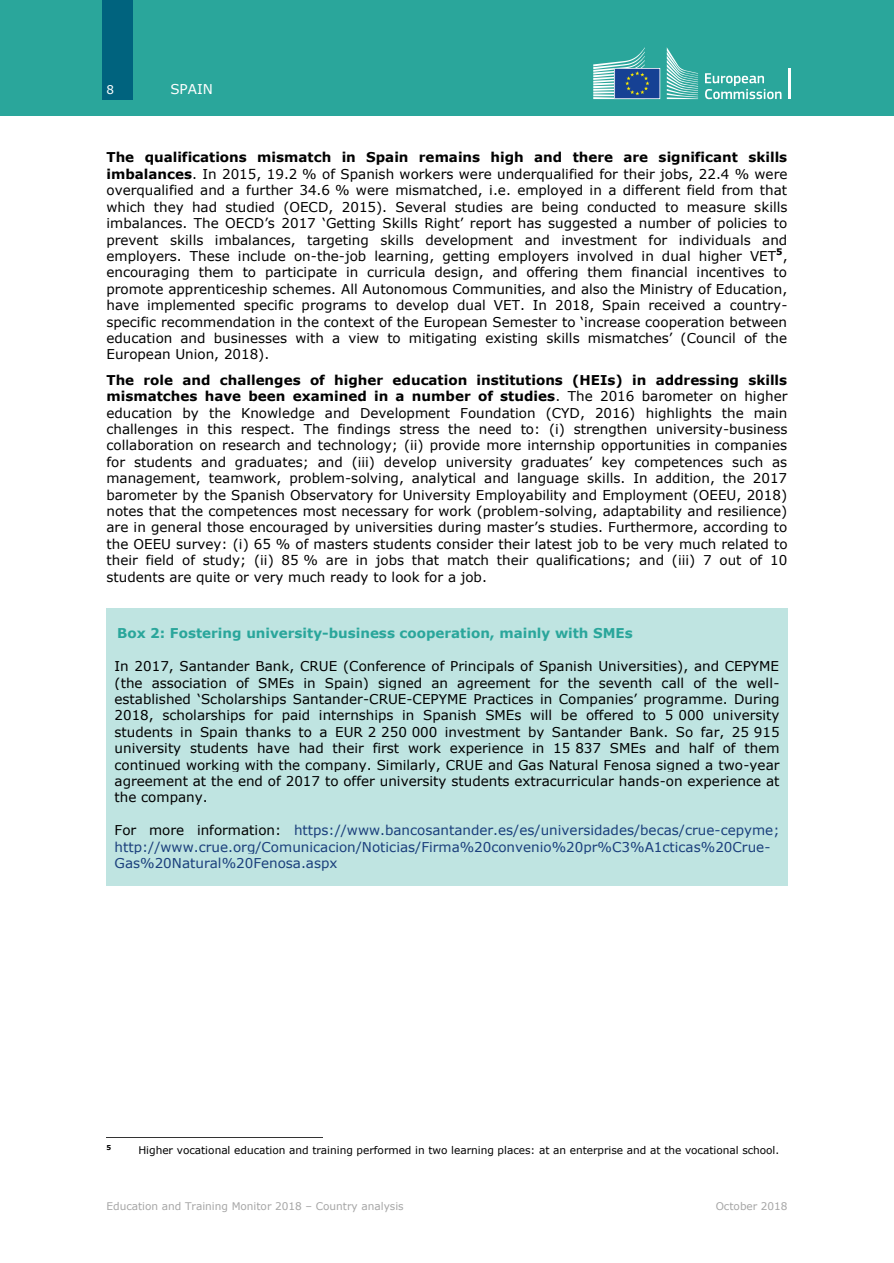
<style>
.page{position:relative;width:894px;height:1263px;background:#fff}
.page>*{position:absolute;margin:0;border:0;box-sizing:border-box;transform-origin:0 0}
.t1{font:13.5px/16.4px "Verdana";color:#000;text-align:justify}
.t2{font:13.5px/16.4px "Verdana";color:#1a3f7c}
.t3{font:700 13.5px "Verdana";color:#2aa69b}
.t4{font:13.5px "Verdana";color:#fff}
.t5{font:12px "Verdana";color:#fff}
.t6{font:10.5px "Verdana";color:#000}
.t7{font:10.5px "Verdana";color:#a6a6a6}
.t8{font:700 6.75px "Verdana";color:#000}
.s1{font-weight:700}
.s2{color:#000}
</style>
<div class="page">
<div style="left:0;top:0;width:893px;height:116px;background:#2aa69b"></div>
<div style="left:102px;top:0;width:31px;height:99px;background:#00637e"></div>
<svg style="left:705px;top:73px;width:76px;height:26px"></svg>
<hr style="left:788px;top:68px;width:2px;height:31px;background:#fff">
<svg style="left:666px;top:47px;width:31px;height:52px"></svg>
<svg style="left:593px;top:47px;width:67px;height:52px"></svg>
<div style="left:106px;top:608px;width:681px;height:33px;background:#bfe4e1"></div>
<div style="left:106px;top:641px;width:681px;height:17px;background:#bfe4e1"></div>
<div style="left:106px;top:658px;width:681px;height:213px;background:#bfe4e1"></div>
<div style="left:106px;top:871px;width:681px;height:15px;background:#bfe4e1"></div>
<hr style="left:106px;top:1137px;width:216px;height:1px;background:#333">
<p class="t5" style="left:106px;top:82px;width:9px">8</p>
<p class="t4" style="left:170px;top:81px;width:44px">SPAIN</p>
<p class="t1" style="left:106px;top:149px;width:682px"><span class="s1">The qualifications mismatch in Spain remains high and there are significant skills imbalances</span>. In 2015, 19.2 % of Spanish workers were underqualified for their jobs, 22.4 % were overqualified and a further 34.6 % were mismatched, i.e. employed in a different field from that which they had studied (OECD, 2015). Several studies are being conducted to measure skills imbalances. The OECD’s 2017 ‘Getting Skills Right’ report has suggested a number of policies to prevent skills imbalances, targeting skills development and investment for individuals and employers. These include on-the-job learning, getting employers involved in dual higher VET<sup>5</sup>, encouraging them to participate in curricula design, and offering them financial incentives to promote apprenticeship schemes. All Autonomous Communities, and also the Ministry of Education, have implemented specific programs to develop dual VET. In 2018, Spain received a country&shy;specific recommendation in the context of the European Semester to ‘increase cooperation between education and businesses with a view to mitigating existing skills mismatches’ (Council of the European Union, 2018).</p>
<p class="t1" style="left:106px;top:371px;width:682px"><span class="s1">The role and challenges of higher education institutions (HEIs) in addressing skills mismatches have been examined in a number of studies</span>. The 2016 barometer on higher education by the Knowledge and Development Foundation (CYD, 2016) highlights the main challenges in this respect. The findings stress the need to: (i) strengthen university-business collaboration on research and technology; (ii) provide more internship opportunities in companies for students and graduates; and (iii) develop university graduates’ key competences such as management, teamwork, problem-solving, analytical and language skills. In addition, the 2017 barometer by the Spanish Observatory for University Employability and Employment (OEEU, 2018) notes that the competences most necessary for work (problem-solving, adaptability and resilience) are in general those encouraged by universities during master’s studies. Furthermore, according to the OEEU survey: (i) 65 % of masters students consider their latest job to be very much related to their field of study; (ii) 85 % are in jobs that match their qualifications; and (iii) 7 out of 10 students are quite or very much ready to look for a job.</p>
<p class="t3" style="left:117px;top:625px;width:517px">Box 2: Fostering university-business cooperation, mainly with SMEs</p>
<p class="t1" style="left:114px;top:658px;width:666px">In 2017, Santander Bank, CRUE (Conference of Principals of Spanish Universities), and CEPYME (the association of SMEs in Spain) signed an agreement for the seventh call of the well&shy;established ‘Scholarships Santander-CRUE-CEPYME Practices in Companies’ programme. During 2018, scholarships for paid internships in Spanish SMEs will be offered to 5 000 university students in Spain thanks to a EUR 2 250 000 investment by Santander Bank. So far, 25 915 university students have had their first work experience in 15 837 SMEs and half of them continued working with the company. Similarly, CRUE and Gas Natural Fenosa signed a two-year agreement at the end of 2017 to offer university students extracurricular hands-on experience at the company.</p>
<p class="t2" style="left:114px;top:822px;width:666px"><span class="s2">For more information:</span> https://www.bancosantander.es/es/universidades/becas/crue-cepyme; http://www.crue.org/Comunicacion/Noticias/Firma%20convenio%20pr%C3%A1cticas%20Crue-<br>Gas%20Natural%20Fenosa.aspx</p>
<p class="t8" style="left:106px;top:1143px;width:6px">5</p>
<p class="t6" style="left:138px;top:1144px;width:642px">Higher vocational education and training performed in two learning places: at an enterprise and at the vocational school.</p>
<p class="t7" style="left:106px;top:1200px;width:299px">Education and Training Monitor 2018 – Country analysis</p>
<p class="t7" style="left:715px;top:1200px;width:73px">October 2018</p>
</div>
